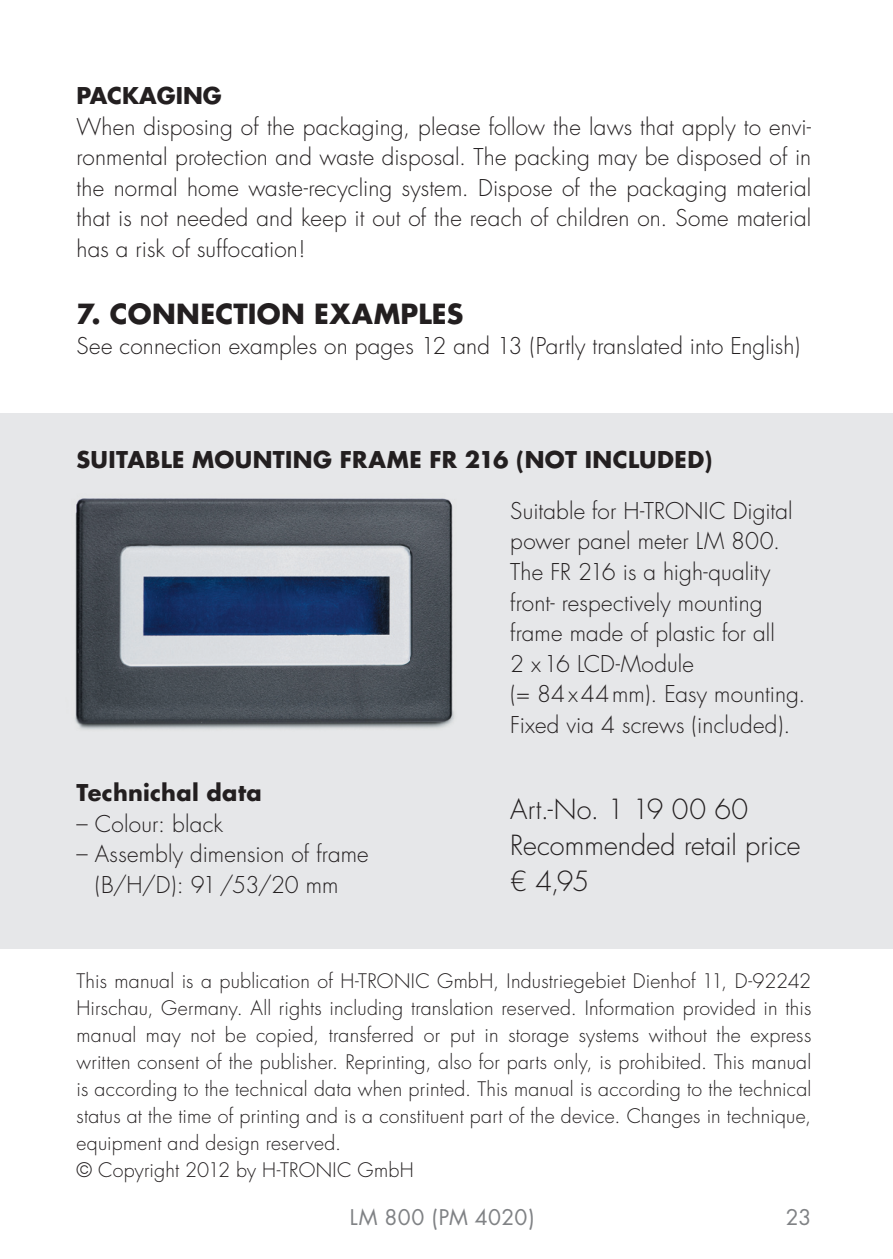
<style>
.page{position:relative;width:893px;height:1259px;background:#fff}
.page>*{position:absolute;margin:0;border:0;box-sizing:border-box;transform-origin:0 0}
.t1{font:300 27px/36px "Futura Std";letter-spacing:.005em;color:#231f20}
.t2{font:700 27px "Futura Std";letter-spacing:.01em;color:#231f20}
.t3{font:300 22.5px/30.6px "Futura Std";letter-spacing:.005em;color:#231f20}
.t4{font:700 22.5px "Futura Std";letter-spacing:.01em;color:#231f20}
.t5{font:21px "Futura Std";letter-spacing:.015em;color:#808285}
.t6{font:300 19.5px/27px "Futura Std";letter-spacing:.01em;color:#231f20}
</style>
<div class="page">
<div style="left:0;top:412px;width:893px;height:536px;background:#e6e7e9"></div>
<img style="left:75px;top:498px;width:379px;height:232px">
<p class="t4" style="left:77px;top:81px;width:147px">PACKAGING</p>
<p class="t3" style="left:77px;top:112px;width:736px;text-align:justify">When disposing of the packaging, please follow the laws that apply to envi&shy;ronmental protection and waste disposal. The packing may be disposed of in the normal home waste-recycling system. Dispose of the packaging material that is not needed and keep it out of the reach of children on. Some material has a risk of suffocation!</p>
<p class="t2" style="left:77px;top:295px;width:388px">7. CONNECTION EXAMPLES</p>
<p class="t3" style="left:77px;top:331px;width:725px">See connection examples on pages 12 and 13 (Partly translated into English)</p>
<p class="t4" style="left:77px;top:445px;width:637px">SUITABLE MOUNTING FRAME FR 216 (NOT INCLUDED)</p>
<p class="t4" style="left:77px;top:778px;width:187px">Technichal data</p>
<p class="t3" style="left:77px;top:809px;width:148px">– Colour: black</p>
<p class="t3" style="left:77px;top:839px;width:294px;text-align:center">– Assembly dimension of frame (B/H/D): 91 /53/20 mm</p>
<p class="t3" style="left:510px;top:496px;width:297px">Suitable for H-TRONIC Digital power panel meter LM 800.<br>The FR 216 is a high-quality front- respectively mounting frame made of plastic for all<br>2 x 16 LCD-Module<br>(= 84 x 44 mm). Easy mounting.<br>Fixed via 4 screws (included).</p>
<p class="t1" style="left:510px;top:791px;width:292px">Art.-No. 1 19 00 60<br>Recommended retail price € 4,95</p>
<p class="t6" style="left:77px;top:968px;width:736px">This manual is a publication of H-TRONIC GmbH, Industriegebiet Dienhof 11, D-92242<br>Hirschau, Germany. All rights including translation reserved. Information provided in this manual may not be copied, transferred or put in storage systems without the express written consent of the publisher. Reprinting, also for parts only, is prohibited. This manual is according to the technical data when printed. This manual is according to the technical status at the time of printing and is a constituent part of the device. Changes in technique, equipment and design reserved.<br>© Copyright 2012 by H-TRONIC GmbH</p>
<p class="t5" style="left:350px;top:1204px;width:187px">LM 800 (PM 4020)</p>
<p class="t5" style="left:786px;top:1204px;width:27px">23</p>
</div>
